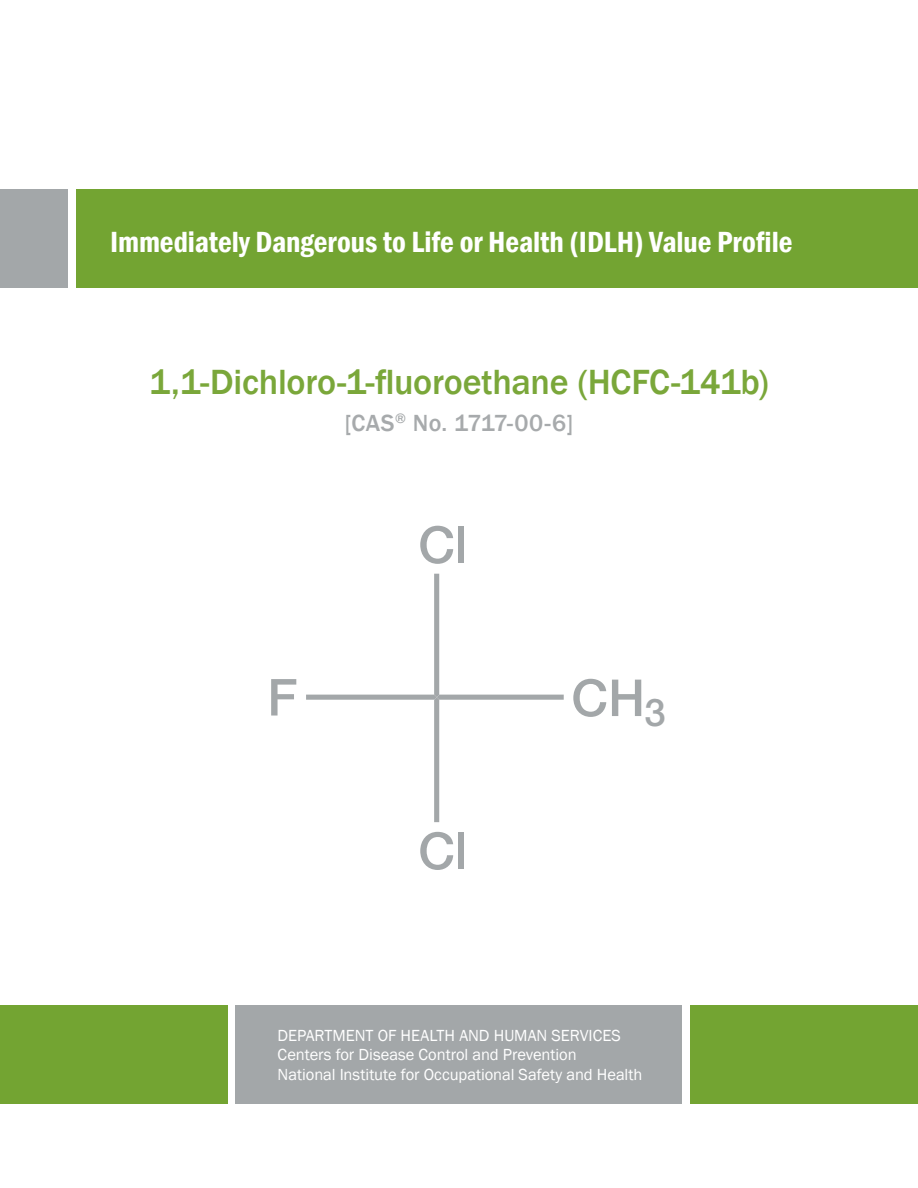
<style>
.page{position:relative;width:918px;height:1188px;background:#fff}
.page>*{position:absolute;margin:0;border:0;box-sizing:border-box;transform-origin:0 0}
.t1{font:500 51px "Helvetica Neue LT Std";color:#a3a7a9}
.Heading_1__Subtitle{font:500 36px "Franklin Gothic";letter-spacing:-.01em;color:#7aa73a}
.Heading_1__Title_pag{font:600 condensed 30px "Franklin Gothic";letter-spacing:-.005em;color:#fff}
.Heading_1__Subtitle-2{font:500 24px "Franklin Gothic";letter-spacing:.015em;color:#a7aaac}
.Body_2__Department_I{font:16.5px "Franklin Gothic";letter-spacing:-.005em;color:#fff}
</style>
<div class="page">
<div style="left:0;top:1005px;width:227px;height:98px;background:#73a432"></div>
<div style="left:690px;top:1005px;width:228px;height:98px;background:#73a432"></div>
<div style="left:235px;top:1005px;width:447px;height:98px;background:#a3a7a9"></div>
<svg style="left:306px;top:574px;width:258px;height:248px"></svg>
<div style="left:0;top:189px;width:68px;height:98px;background:#a3a7a9"></div>
<div style="left:77px;top:189px;width:841px;height:98px;background:#73a432"></div>
<p class="Heading_1__Title_pag" style="left:110px;top:222px;width:684px">Immediately Dangerous to Life or Health (IDLH) Value Profile</p>
<p class="Heading_1__Subtitle" style="left:149px;top:360px;width:621px">1,1-Dichloro-1-fluoroethane (HCFC-141b)</p>
<p class="Heading_1__Subtitle-2" style="left:345px;top:408px;width:230px">[CAS<sup>®</sup> No. 1717-00-6]</p>
<p class="t1" style="left:418px;top:514px;width:51px">Cl</p>
<p class="t1" style="left:267px;top:667px;width:32px">F</p>
<p class="t1" style="left:571px;top:668px;width:96px">CH<sub>3</sub></p>
<p class="t1" style="left:418px;top:821px;width:51px">Cl</p>
<p class="Body_2__Department_I" style="left:278px;top:1025px;width:345px">DEPARTMENT OF HEALTH AND HUMAN SERVICES</p>
<p class="Body_2__Department_I" style="left:278px;top:1045px;width:301px">Centers for Disease Control and Prevention</p>
<p class="Body_2__Department_I" style="left:278px;top:1064px;width:366px">National Institute for Occupational Safety and Health</p>
</div>
